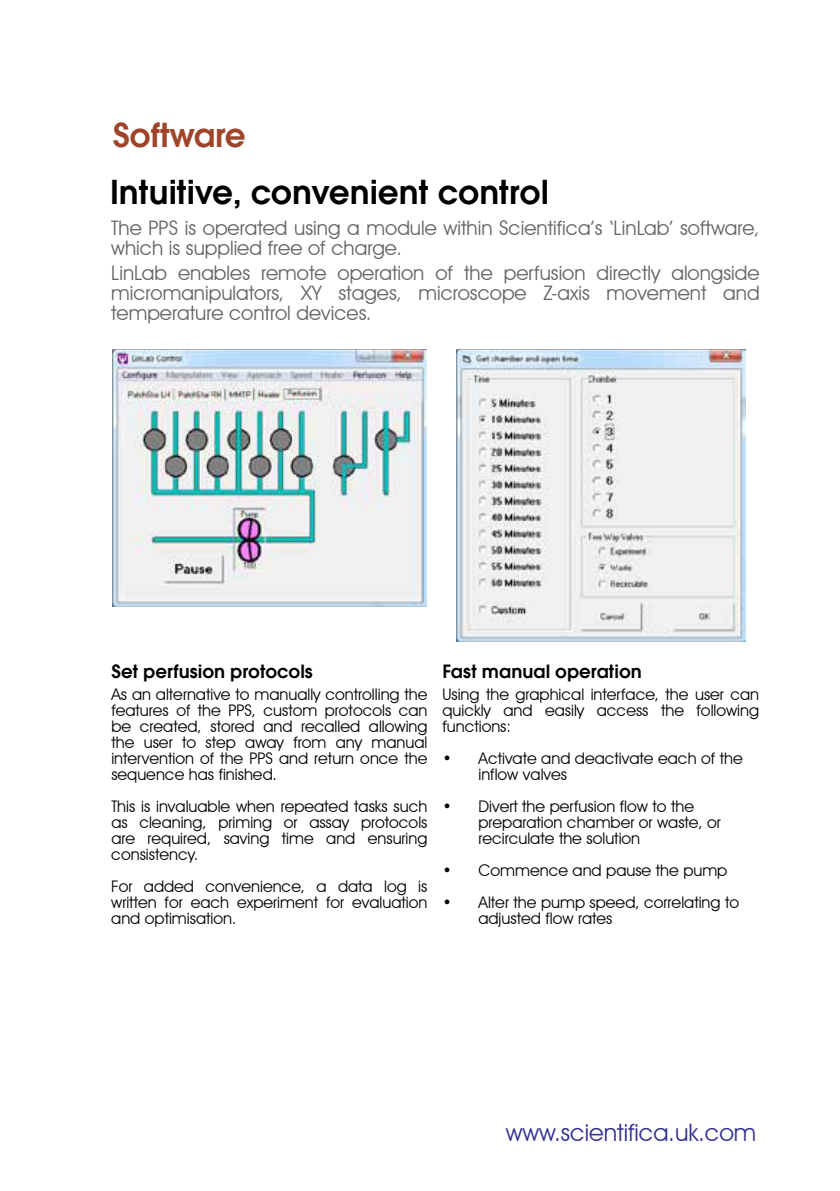
<style>
.page{position:relative;width:840px;height:1191px;background:#fff}
.page>*{position:absolute;margin:0;border:0;box-sizing:border-box;transform-origin:0 0}
.t1{font:600 36px "Avant Gar Got Itc TEE";color:#000}
.t2{font:600 36px "Avant Gar Got Itc TEE";letter-spacing:-.02em;color:#9f4429}
.t3{font:24px "Avant Garde IT Cby BT";color:#333092}
.t4{font:20px/20px "Avant Garde IT Cby BT";color:#636466}
.t5{font:600 20px "Avant Gar Got Itc TEE";color:#000}
.t6{font:16px/16px "Avant Garde IT Cby BT";color:#000;text-align:justify}
</style>
<div class="page">
<img style="left:112px;top:349px;width:314px;height:257px">
<img style="left:456px;top:349px;width:289px;height:292px">
<h1 class="t2" style="left:113px;top:114px;width:134px">Software</h1>
<h1 class="t1" style="left:110px;top:170px;width:440px">Intuitive, convenient control</h1>
<p class="t4" style="left:111px;top:217px;width:649px">The PPS is operated using a module within Scientifica’s ‘LinLab’ software, which is supplied free of charge.</p>
<p class="t4" style="left:111px;top:263px;width:649px;text-align:justify">LinLab enables remote operation of the perfusion directly alongside micromanipulators, XY stages, microscope Z-axis movement and temperature control devices.</p>
<p class="t5" style="left:111px;top:659px;width:203px">Set perfusion protocols</p>
<p class="t6" style="left:111px;top:685px;width:317px">As an alternative to manually controlling the features of the PPS, custom protocols can be created, stored and recalled allowing the user to step away from any manual intervention of the PPS and return once the sequence has finished.</p>
<p class="t6" style="left:111px;top:797px;width:317px">This is invaluable when repeated tasks such as cleaning, priming or assay protocols are required, saving time and ensuring consistency.</p>
<p class="t6" style="left:111px;top:877px;width:317px">For added convenience, a data log is written for each experiment for evaluation and optimisation.</p>
<p class="t5" style="left:442px;top:659px;width:201px">Fast manual operation</p>
<p class="t6" style="left:442px;top:685px;width:318px">Using the graphical interface, the user can quickly and easily access the following functions:</p>
<p class="t6" style="left:478px;top:749px;width:266px;text-indent:-36px">• Activate and deactivate each of the inflow valves</p>
<p class="t6" style="left:478px;top:797px;width:244px;text-align:left;text-indent:-36px">• Divert the perfusion flow to the preparation chamber or waste, or recirculate the solution</p>
<p class="t6" style="left:442px;top:861px;width:286px">• Commence and pause the pump</p>
<p class="t6" style="left:478px;top:893px;width:262px;text-indent:-36px">• Alter the pump speed, correlating to adjusted flow rates</p>
<h2 class="t3" style="left:505px;top:1118px;width:252px">www.scientifica.uk.com</h2>
</div>
